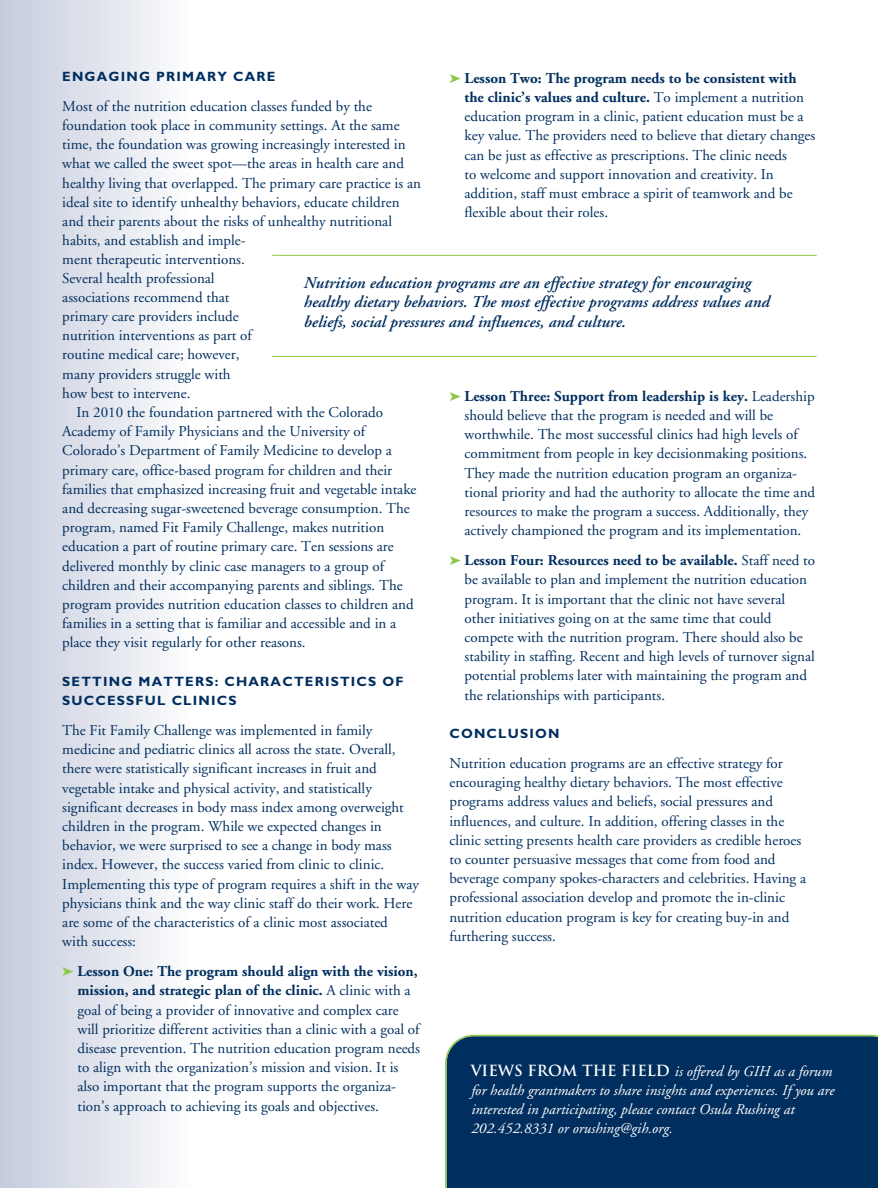
<style>
.page{position:relative;width:878px;height:1188px;background:#fff}
.page>*{position:absolute;margin:0;border:0;box-sizing:border-box;transform-origin:0 0}
.t1{font:italic 600 16.5px/19.5px "Adobe Garamond";color:#002e5e}
.t2{font:15px/19.2px "Adobe Garamond";color:#002e5e}
.t3{font:italic 15px/18.8px "Adobe Garamond";color:#fff}
.t4{font:700 13.5px/19.2px "Gill Sans";letter-spacing:.09em;color:#002e5e}
.s1{color:#8cc749}
.s2{font-weight:700}
.s3{font-family:"Trajan";font-weight:700;font-style:normal}
</style>
<div class="page">
<div style="left:0;top:0;width:190px;height:1188px;background:linear-gradient(to right,#c5cadc,#fcfcfd)"></div>
<div style="left:445px;top:1035px;width:433px;height:153px;background:#002e5e"></div>
<hr style="left:272px;top:356px;width:544px;height:1px;background:#8cc749">
<hr style="left:272px;top:255px;width:544px;height:1px;background:#8cc749">
<p class="t4" style="left:62px;top:68px;width:214px">ENGAGING PRIMARY CARE</p>
<p class="t2" style="left:62px;top:98px;width:311px">Most of the nutrition education classes funded by the</p>
<p class="t2" style="left:62px;top:117px;width:339px">foundation took place in community settings. At the same</p>
<p class="t2" style="left:62px;top:136px;width:345px">time, the foundation was growing increasingly interested in</p>
<p class="t2" style="left:62px;top:155px;width:343px">what we called the sweet spot—the areas in health care and</p>
<p class="t2" style="left:62px;top:174px;width:360px">healthy living that overlapped. The primary care practice is an</p>
<p class="t2" style="left:62px;top:194px;width:339px">ideal site to identify unhealthy behaviors, educate children</p>
<p class="t2" style="left:62px;top:213px;width:331px">and their parents about the risks of unhealthy nutritional</p>
<p class="t2" style="left:62px;top:232px;width:185px">habits, and establish and imple-</p>
<p class="t2" style="left:62px;top:251px;width:184px">ment therapeutic interventions.</p>
<p class="t2" style="left:62px;top:270px;width:154px">Several health professional</p>
<p class="t2" style="left:62px;top:289px;width:169px">associations recommend that</p>
<p class="t2" style="left:62px;top:308px;width:178px">primary care providers include</p>
<p class="t2" style="left:62px;top:327px;width:191px">nutrition interventions as part of</p>
<p class="t2" style="left:62px;top:346px;width:179px">routine medical care; however,</p>
<p class="t2" style="left:62px;top:366px;width:170px">many providers struggle with</p>
<p class="t2" style="left:62px;top:385px;width:130px">how best to intervene.</p>
<p class="t2" style="left:76px;top:404px;width:308px">In 2010 the foundation partnered with the Colorado</p>
<p class="t2" style="left:62px;top:423px;width:304px">Academy of Family Physicians and the University of</p>
<p class="t2" style="left:62px;top:442px;width:331px">Colorado’s Department of Family Medicine to develop a</p>
<p class="t2" style="left:62px;top:461px;width:331px">primary care, office-based program for children and their</p>
<p class="t2" style="left:62px;top:481px;width:356px">families that emphasized increasing fruit and vegetable intake</p>
<p class="t2" style="left:62px;top:500px;width:349px">and decreasing sugar-sweetened beverage consumption. The</p>
<p class="t2" style="left:62px;top:519px;width:323px">program, named Fit Family Challenge, makes nutrition</p>
<p class="t2" style="left:62px;top:538px;width:333px">education a part of routine primary care. Ten sessions are</p>
<p class="t2" style="left:62px;top:557px;width:323px">delivered monthly by clinic case managers to a group of</p>
<p class="t2" style="left:62px;top:577px;width:342px">children and their accompanying parents and siblings. The</p>
<p class="t2" style="left:62px;top:596px;width:353px">program provides nutrition education classes to children and</p>
<p class="t2" style="left:62px;top:615px;width:335px">families in a setting that is familiar and accessible and in a</p>
<p class="t2" style="left:62px;top:634px;width:245px">place they visit regularly for other reasons.</p>
<p class="t4" style="left:62px;top:673px;width:343px">SETTING MATTERS: CHARACTERISTICS OF<br>SUCCESSFUL CLINICS</p>
<p class="t2" style="left:62px;top:722px;width:358px">The Fit Family Challenge was implemented in family medicine and pediatric clinics all across the state. Overall, there were statistically significant increases in fruit and vegetable intake and physical activity, and statistically significant decreases in body mass index among overweight children in the program. While we expected changes in behavior, we were surprised to see a change in body mass index. However, the success varied from clinic to clinic.<br>Implementing this type of program requires a shift in the way physicians think and the way clinic staff do their work. Here are some of the characteristics of a clinic most associated<br>with success:</p>
<p class="t2" style="left:77px;top:963px;width:344px;text-indent:-15px"><span class="s1">➤</span> <span class="s2">Lesson One: The program should align with the vision, mission, and strategic plan of the clinic.</span> A clinic with a goal of being a provider of innovative and complex care will prioritize different activities than a clinic with a goal of disease prevention. The nutrition education program needs to align with the organization’s mission and vision. It is also important that the program supports the organiza&shy;tion’s approach to achieving its goals and objectives.</p>
<p class="t2" style="left:464px;top:70px;width:352px;text-indent:-15px"><span class="s1">➤</span> <span class="s2">Lesson Two: The program needs to be consistent with the clinic’s values and culture.</span> To implement a nutrition education program in a clinic, patient education must be a key value. The providers need to believe that dietary changes can be just as effective as prescriptions. The clinic needs<br>to welcome and support innovation and creativity. In addition, staff must embrace a spirit of teamwork and be flexible about their roles.</p>
<p class="t1" style="left:303px;top:274px;width:467px">Nutrition education programs are an effective strategy for encouraging healthy dietary behaviors. The most effective programs address values and beliefs, social pressures and influences, and culture.</p>
<p class="t2" style="left:464px;top:388px;width:352px;text-indent:-15px"><span class="s1">➤</span> <span class="s2">Lesson Three: Support from leadership is key.</span> Leadership should believe that the program is needed and will be worthwhile. The most successful clinics had high levels of commitment from people in key decisionmaking positions.<br>They made the nutrition education program an organiza&shy;tional priority and had the authority to allocate the time and resources to make the program a success. Additionally, they actively championed the program and its implementation.</p>
<p class="t2" style="left:464px;top:552px;width:352px;text-indent:-15px"><span class="s1">➤</span> <span class="s2">Lesson Four: Resources need to be available.</span> Staff need to be available to plan and implement the nutrition education program. It is important that the clinic not have several other initiatives going on at the same time that could compete with the nutrition program. There should also be stability in staffing. Recent and high levels of turnover signal potential problems later with maintaining the program and the relationships with participants.</p>
<p class="t4" style="left:449px;top:725px;width:112px">CONCLUSION</p>
<p class="t2" style="left:449px;top:755px;width:358px">Nutrition education programs are an effective strategy for encouraging healthy dietary behaviors. The most effective programs address values and beliefs, social pressures and influences, and culture. In addition, offering classes in the clinic setting presents health care providers as credible heroes to counter persuasive messages that come from food and beverage company spokes-characters and celebrities. Having a professional association develop and promote the in-clinic nutrition education program is key for creating buy-in and furthering success.</p>
<p class="t3" style="left:470px;top:1064px;width:365px"><span class="s3">VIEWS FROM THE FIELD</span> is offered by GIH as a forum for health grantmakers to share insights and experiences. If you are interested in participating, please contact Osula Rushing at 202.452.8331 or orushing@gih.org.</p>
</div>
